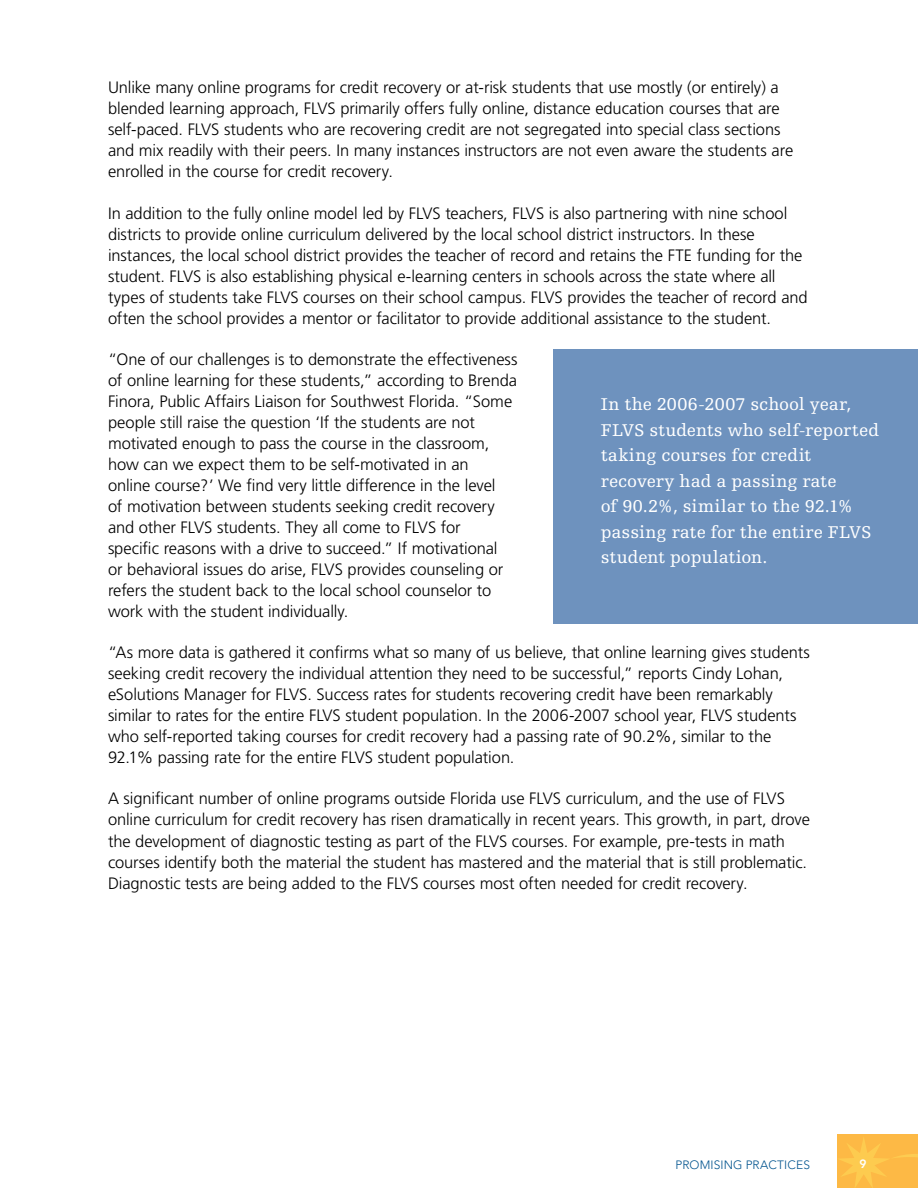
<style>
.page{position:relative;width:918px;height:1188px;background:#fff}
.page>*{position:absolute;margin:0;border:0;box-sizing:border-box;transform-origin:0 0}
.t1{font:18px/25.5px "Egyptienne F";color:#fff}
.t2{font:300 16.5px/21px "Frutiger";letter-spacing:-.005em;color:#000}
.t3{font:300 12px "Avenir";letter-spacing:.01em;color:#00538e}
.t4{font:800 12px "Avenir";color:#fff}
</style>
<div class="page">
<div style="left:837px;top:1134px;width:81px;height:54px;background:#fdb945"></div>
<svg style="left:839px;top:1138px;width:79px;height:50px"></svg>
<div style="left:554px;top:350px;width:364px;height:274px;background:#6e92be"></div>
<p class="t2" style="left:108px;top:77px;width:687px">Unlike many online programs for credit recovery or at-risk students that use mostly (or entirely) a blended learning approach, FLVS primarily offers fully online, distance education courses that are self-paced. FLVS students who are recovering credit are not segregated into special class sections and mix readily with their peers. In many instances instructors are not even aware the students are enrolled in the course for credit recovery.</p>
<p class="t2" style="left:108px;top:203px;width:701px">In addition to the fully online model led by FLVS teachers, FLVS is also partnering with nine school districts to provide online curriculum delivered by the local school district instructors. In these instances, the local school district provides the teacher of record and retains the FTE funding for the student. FLVS is also establishing physical e-learning centers in schools across the state where all types of students take FLVS courses on their school campus. FLVS provides the teacher of record and often the school provides a mentor or facilitator to provide additional assistance to the student.</p>
<p class="t2" style="left:108px;top:349px;width:411px">“One of our challenges is to demonstrate the effectiveness of online learning for these students,” according to Brenda Finora, Public Affairs Liaison for Southwest Florida. “Some people still raise the question ‘If the students are not motivated enough to pass the course in the classroom, how can we expect them to be self-motivated in an<br>online course?’ We find very little difference in the level<br>of motivation between students seeking credit recovery and other FLVS students. They all come to FLVS for<br>specific reasons with a drive to succeed.” If motivational<br>or behavioral issues do arise, FLVS provides counseling or refers the student back to the local school counselor to work with the student individually.</p>
<p class="t2" style="left:108px;top:642px;width:703px">“As more data is gathered it confirms what so many of us believe, that online learning gives students seeking credit recovery the individual attention they need to be successful,” reports Cindy Lohan, eSolutions Manager for FLVS. Success rates for students recovering credit have been remarkably similar to rates for the entire FLVS student population. In the 2006-2007 school year, FLVS students who self-reported taking courses for credit recovery had a passing rate of 90.2%, similar to the 92.1% passing rate for the entire FLVS student population.</p>
<p class="t2" style="left:108px;top:788px;width:703px">A significant number of online programs outside Florida use FLVS curriculum, and the use of FLVS online curriculum for credit recovery has risen dramatically in recent years. This growth, in part, drove the development of diagnostic testing as part of the FLVS courses. For example, pre-tests in math courses identify both the material the student has mastered and the material that is still problematic.<br>Diagnostic tests are being added to the FLVS courses most often needed for credit recovery.</p>
<p class="t1" style="left:601px;top:392px;width:280px">In the 2006-2007 school year,<br>FLVS students who self-reported taking courses for credit recovery had a passing rate<br>of 90.2%, similar to the 92.1% passing rate for the entire FLVS student population.</p>
<p class="t3" style="left:676px;top:1158px;width:136px">PROMISING PRACTICES</p>
<p class="t4" style="left:859px;top:1157px;width:9px">9</p>
</div>
